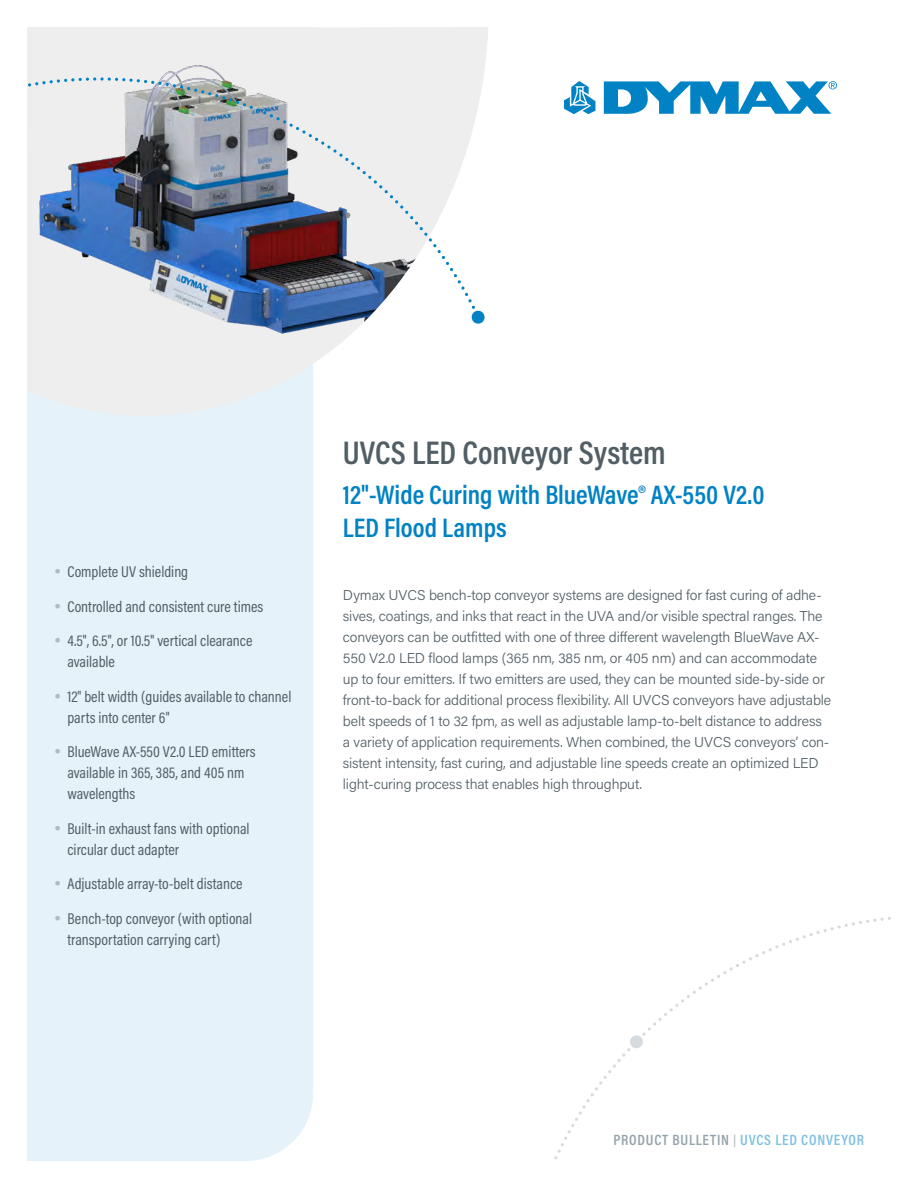
<style>
.page{position:relative;width:918px;height:1188px;background:#fff}
.page>*{position:absolute;margin:0;border:0;box-sizing:border-box;transform-origin:0 0}
.t1{font:600 33px "Acumin Pro Cond";color:#525e65}
.t2{font:600 27px/33px "Acumin Pro Cond";color:#0082c4}
.t3{font:15.75px/34.5px "Acumin Pro Cond";color:#525e65}
.t4{font:600 15px "Acumin Pro Cond";letter-spacing:.05em;color:#95a3ab}
.t5{font:300 14.25px/21px "Acumin Pro";letter-spacing:-.01em;color:#525e65}
.s1{font-size:12px;color:#b1bac0}
.s2{color:#80c0e1}
</style>
<div class="page">
<div style="left:27px;top:416px;width:286px;height:745px;background:#e6f2f9"></div>
<svg style="left:27px;top:27px;width:461px;height:389px;fill:#efeeef"></svg>
<img style="left:27px;top:50px;width:460px;height:342px">
<svg style="left:554px;top:917px;width:337px;height:243px"></svg>
<svg style="left:564px;top:81px;width:31px;height:33px"></svg>
<svg style="left:604px;top:81px;width:233px;height:33px"></svg>
<img style="left:28px;top:77px;width:459px;height:247px">
<svg style="left:55px;top:569px;width:5px;height:5px"></svg>
<svg style="left:55px;top:603px;width:5px;height:5px"></svg>
<svg style="left:55px;top:638px;width:5px;height:5px"></svg>
<svg style="left:55px;top:693px;width:5px;height:5px"></svg>
<svg style="left:55px;top:749px;width:5px;height:5px"></svg>
<svg style="left:55px;top:825px;width:5px;height:5px"></svg>
<svg style="left:55px;top:881px;width:5px;height:5px"></svg>
<svg style="left:55px;top:915px;width:5px;height:5px"></svg>
<p class="t3" style="left:67px;top:554px;width:197px">Complete UV shielding<br>Controlled and consistent cure times<br>4.5", 6.5", or 10.5" vertical clearance</p>
<p class="t3" style="left:67px;top:644px;width:225px">available<br>12" belt width (guides available to channel</p>
<p class="t3" style="left:67px;top:700px;width:190px">parts into center 6"<br>BlueWave AX-550 V2.0 LED emitters</p>
<p class="t3" style="left:67px;top:762px;width:179px;line-height:21px">available in 365, 385, and 405 nm wavelengths</p>
<p class="t3" style="left:67px;top:817px;width:184px;line-height:21px">Built-in exhaust fans with optional circular duct adapter</p>
<p class="t3" style="left:67px;top:866px;width:186px">Adjustable array-to-belt distance<br>Bench-top conveyor (with optional</p>
<p class="t3" style="left:67px;top:922px;width:154px">transportation carrying cart)</p>
<h1 class="t1" style="left:343px;top:431px;width:325px">UVCS LED Conveyor System</h1>
<h2 class="t2" style="left:343px;top:478px;width:423px">12"-Wide Curing with BlueWave® AX-550 V2.0<br>LED Flood Lamps</h2>
<p class="t5" style="left:343px;top:584px;width:490px">Dymax UVCS bench-top conveyor systems are designed for fast curing of adhe&shy;sives, coatings, and inks that react in the UVA and/or visible spectral ranges. The conveyors can be outfitted with one of three different wavelength BlueWave AX-550 V2.0 LED flood lamps (365 nm, 385 nm, or 405 nm) and can accommodate up to four emitters. If two emitters are used, they can be mounted side-by-side or front-to-back for additional process flexibility. All UVCS conveyors have adjustable belt speeds of 1 to 32 fpm, as well as adjustable lamp-to-belt distance to address a variety of application requirements. When combined, the UVCS conveyors’ con&shy;sistent intensity, fast curing, and adjustable line speeds create an optimized LED light-curing process that enables high throughput.</p>
<p class="t4" style="left:614px;top:1130px;width:252px">PRODUCT BULLETIN <span class="s1">|</span> <span class="s2">UVCS LED CONVEYOR</span></p>
</div>
